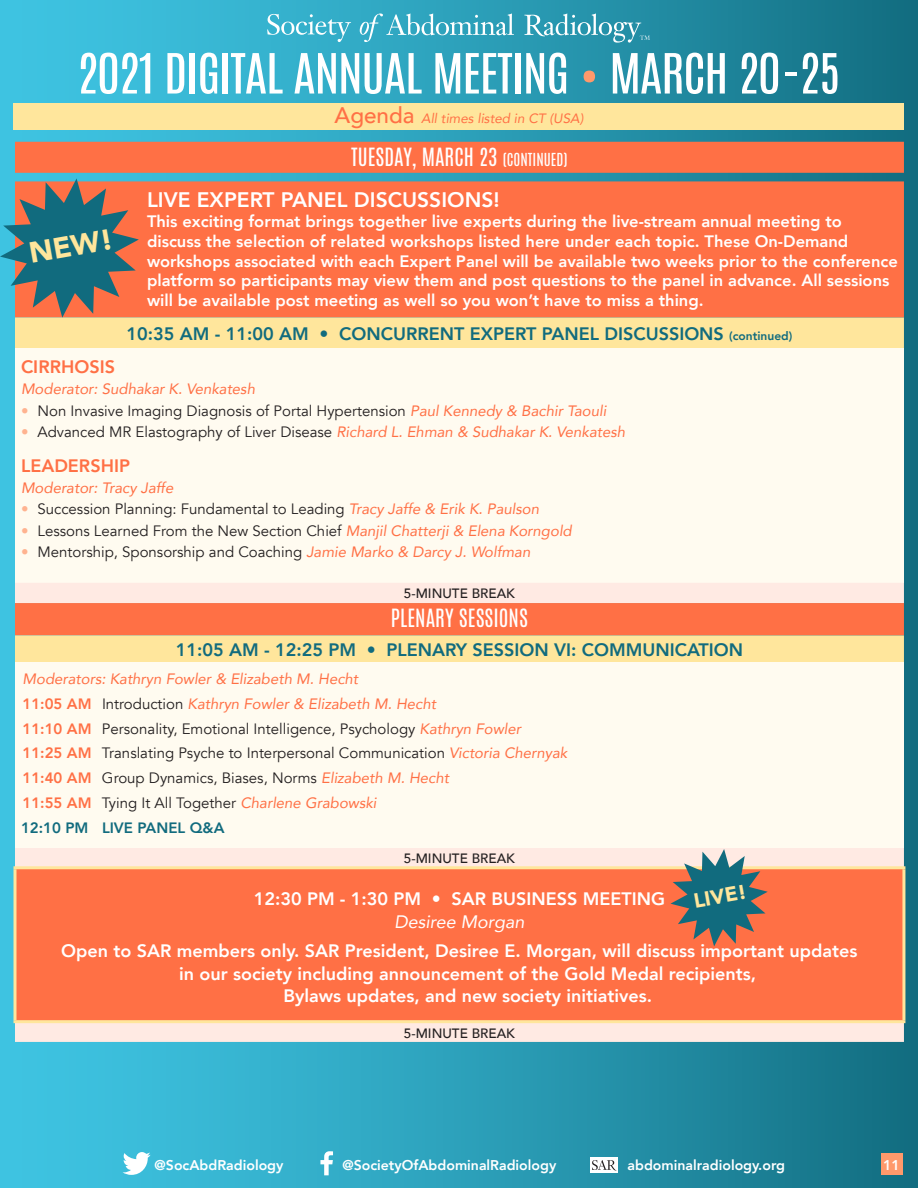
<style>
.page{position:relative;width:918px;height:1188px;background:#fff}
.page>*{position:absolute;margin:0;border:0;box-sizing:border-box;transform-origin:0 0}
.t1{font:47.1px "Antonio";letter-spacing:-.03em;color:#fff;scale:1.07 1}
.t2{font:900 29.25px "Avenir";color:#ffe69c}
.t3{font:21px "Antonio";color:#fff}
.t4{font:800 21px "Avenir";color:#fff}
.t5{font:900 20.55px "Avenir";color:#ffe69c}
.t6{font:800 18px "Avenir";color:#fff}
.t7{font:800 18px "Avenir";color:#116b7e}
.t8{font:800 18px "Avenir";color:#ff7045}
.t9{font:italic 18px "Avenir";color:#fff}
.t10{font:800 16.5px/19.8px "Avenir";color:#fff}
.t11{font:15px "Avenir";color:#231f20}
.t12{font:italic 15px "Avenir";color:#ff7045}
.t13{font:800 15px "Avenir";color:#116b7e}
.t14{font:800 14.1px "Avenir";color:#fff}
.t15{font:500 13.5px "Avenir";color:#231f20}
.t16{font:italic 13.5px "Avenir";color:#ff7045}
.s1{color:#ff996b}
.s2{font-weight:500;font-style:normal;font-size:22.5px}
.s3{font-size:15px}
.s4{font-size:12px}
.s5{color:#ffb390}
.s6{font-style:italic;color:#ff7045}
.s7{font-weight:800;font-style:normal}
.s8{font-style:normal;color:#231f20}
.s9{font-weight:800;color:#ff7045}
</style>
<div class="page">
<div style="left:0;top:0;width:918px;height:1188px;background:linear-gradient(to right,#42cbea,#147185)"></div>
<svg style="left:267px;top:14px;width:84px;height:28px;background:#56bcd3"></svg>
<svg style="left:360px;top:13px;width:154px;height:29px;background:#52b3c8"></svg>
<svg style="left:524px;top:13px;width:126px;height:30px;background:#4ca6ba"></svg>
<div style="left:14px;top:103px;width:890px;height:27px;background:#ffe69c"></div>
<svg style="left:320px;top:1151px;width:13px;height:24px"></svg>
<div style="left:590px;top:1158px;width:28px;height:15px;background:#fff"></div>
<svg style="left:592px;top:1160px;width:24px;height:11px"></svg>
<svg style="left:123px;top:1152px;width:28px;height:23px"></svg>
<div style="left:881px;top:1154px;width:21px;height:21px;background:#ff996b"></div>
<svg style="left:15px;top:142px;width:889px;height:39px;background:#d4785b"></svg>
<div style="left:139px;top:181px;width:765px;height:137px;background:#ff7045"></div>
<div style="left:15px;top:318px;width:889px;height:30px;background:#ffe69c"></div>
<div style="left:15px;top:348px;width:889px;height:235px;background:#fffbf0"></div>
<svg style="left:15px;top:583px;width:889px;height:459px;background:#fe9670"></svg>
<div style="left:15px;top:662px;width:889px;height:186px;background:#fffbf0"></div>
<hr style="left:14px;top:866px;width:891px;height:3px;background:#ffe69c">
<hr style="left:14px;top:869px;width:2px;height:151px;background:#ffe69c">
<hr style="left:902px;top:869px;width:3px;height:151px;background:#ffe69c">
<hr style="left:14px;top:1020px;width:891px;height:3px;background:#ffe69c">
<svg style="left:0;top:178px;width:139px;height:140px;background:#6e7775"></svg>
<svg style="left:671px;top:849px;width:97px;height:97px;background:#84817b"></svg>
<h1 class="t1" style="left:77px;top:39px;width:716px">2021 DIGITAL ANNUAL MEETING <span class="s1">•</span> MARCH 20-25</h1>
<p class="t16" style="left:335px;top:110px;width:250px"><span class="s2">Agenda</span> All times listed in CT (USA)</p>
<p class="t2" style="left:25px;top:228px;width:86px;rotate:-10deg">NEW!</p>
<p class="t3" style="left:351px;top:141px;width:218px">TUESDAY, MARCH 23 <span class="s3">(CONTINUED)</span></p>
<p class="t4" style="left:147px;top:183px;width:354px">LIVE EXPERT PANEL DISCUSSIONS!</p>
<p class="t10" style="left:147px;top:211px;width:752px">This exciting format brings together live experts during the live-stream annual meeting to discuss the selection of related workshops listed here under each topic. These On-Demand workshops associated with each Expert Panel will be available two weeks prior to the conference platform so participants may view them and post questions to the panel in advance. All sessions will be available post meeting as well so you won’t have to miss a thing.</p>
<p class="t7" style="left:127px;top:320px;width:667px">10:35 AM - 11:00 AM • CONCURRENT EXPERT PANEL DISCUSSIONS <span class="s4">(continued)</span></p>
<p class="t8" style="left:21px;top:353px;width:96px">CIRRHOSIS</p>
<p class="t12" style="left:21px;top:380px;width:236px">Moderator: Sudhakar K. Venkatesh</p>
<p class="t11" style="left:21px;top:402px;width:587px"><span class="s5">•</span> Non Invasive Imaging Diagnosis of Portal Hypertension <span class="s6">Paul Kennedy &amp; Bachir Taouli</span></p>
<p class="t11" style="left:21px;top:423px;width:606px"><span class="s5">•</span> Advanced MR Elastography of Liver Disease <span class="s6">Richard L. Ehman &amp; Sudhakar K. Venkatesh</span></p>
<p class="t8" style="left:21px;top:452px;width:111px">LEADERSHIP</p>
<p class="t12" style="left:21px;top:479px;width:154px">Moderator: Tracy Jaffe</p>
<p class="t11" style="left:21px;top:500px;width:520px"><span class="s5">•</span> Succession Planning: Fundamental to Leading <span class="s6">Tracy Jaffe &amp; Erik K. Paulson</span></p>
<p class="t11" style="left:21px;top:522px;width:552px"><span class="s5">•</span> Lessons Learned From the New Section Chief <span class="s6">Manjil Chatterji &amp; Elena Korngold</span></p>
<p class="t11" style="left:21px;top:543px;width:511px"><span class="s5">•</span> Mentorship, Sponsorship and Coaching <span class="s6">Jamie Marko &amp; Darcy J. Wolfman</span></p>
<p class="t15" style="left:404px;top:582px;width:113px">5-MINUTE BREAK</p>
<p class="t3" style="left:391px;top:603px;width:139px">PLENARY SESSIONS</p>
<p class="t7" style="left:176px;top:636px;width:569px">11:05 AM - 12:25 PM • PLENARY SESSION VI: COMMUNICATION</p>
<p class="t12" style="left:22px;top:670px;width:337px">Moderators: Kathryn Fowler &amp; Elizabeth M. Hecht</p>
<p class="t12" style="left:22px;top:695px;width:415px"><span class="s7">11:05 AM</span> <span class="s8">Introduction</span> Kathryn Fowler &amp; Elizabeth M. Hecht</p>
<p class="t11" style="left:22px;top:720px;width:500px"><span class="s9">11:10 AM</span> Personality, Emotional Intelligence, Psychology <span class="s6">Kathryn Fowler</span></p>
<p class="t11" style="left:22px;top:744px;width:546px"><span class="s9">11:25 AM</span> Translating Psyche to Interpersonal Communication <span class="s6">Victoria Chernyak</span></p>
<p class="t11" style="left:22px;top:769px;width:428px"><span class="s9">11:40 AM</span> Group Dynamics, Biases, Norms <span class="s6">Elizabeth M. Hecht</span></p>
<p class="t11" style="left:22px;top:794px;width:356px"><span class="s9">11:55 AM</span> Tying It All Together <span class="s6">Charlene Grabowski</span></p>
<p class="t13" style="left:21px;top:816px;width:205px">12:10 PM LIVE PANEL Q&amp;A</p>
<p class="t15" style="left:404px;top:846px;width:113px">5-MINUTE BREAK</p>
<p class="t6" style="left:254px;top:885px;width:413px">12:30 PM - 1:30 PM • SAR BUSINESS MEETING</p>
<p class="t9" style="left:395px;top:911px;width:131px">Desiree Morgan</p>
<p class="t6" style="left:61px;top:937px;width:798px">Open to SAR members only. SAR President, Desiree E. Morgan, will discuss important updates</p>
<p class="t6" style="left:179px;top:959px;width:579px">in our society including announcement of the Gold Medal recipients,</p>
<p class="t6" style="left:283px;top:982px;width:370px">Bylaws updates, and new society initiatives.</p>
<p class="t15" style="left:404px;top:1021px;width:113px">5-MINUTE BREAK</p>
<p class="t5" style="left:691px;top:883px;width:55px;rotate:-10deg">LIVE!</p>
<p class="t14" style="left:155px;top:1154px;width:130px">@SocAbdRadiology</p>
<p class="t14" style="left:342px;top:1154px;width:215px">@SocietyOfAbdominalRadiology</p>
<p class="t14" style="left:628px;top:1154px;width:159px">abdominalradiology.org</p>
<p class="t14" style="left:883px;top:1154px;width:18px">11</p>
</div>
